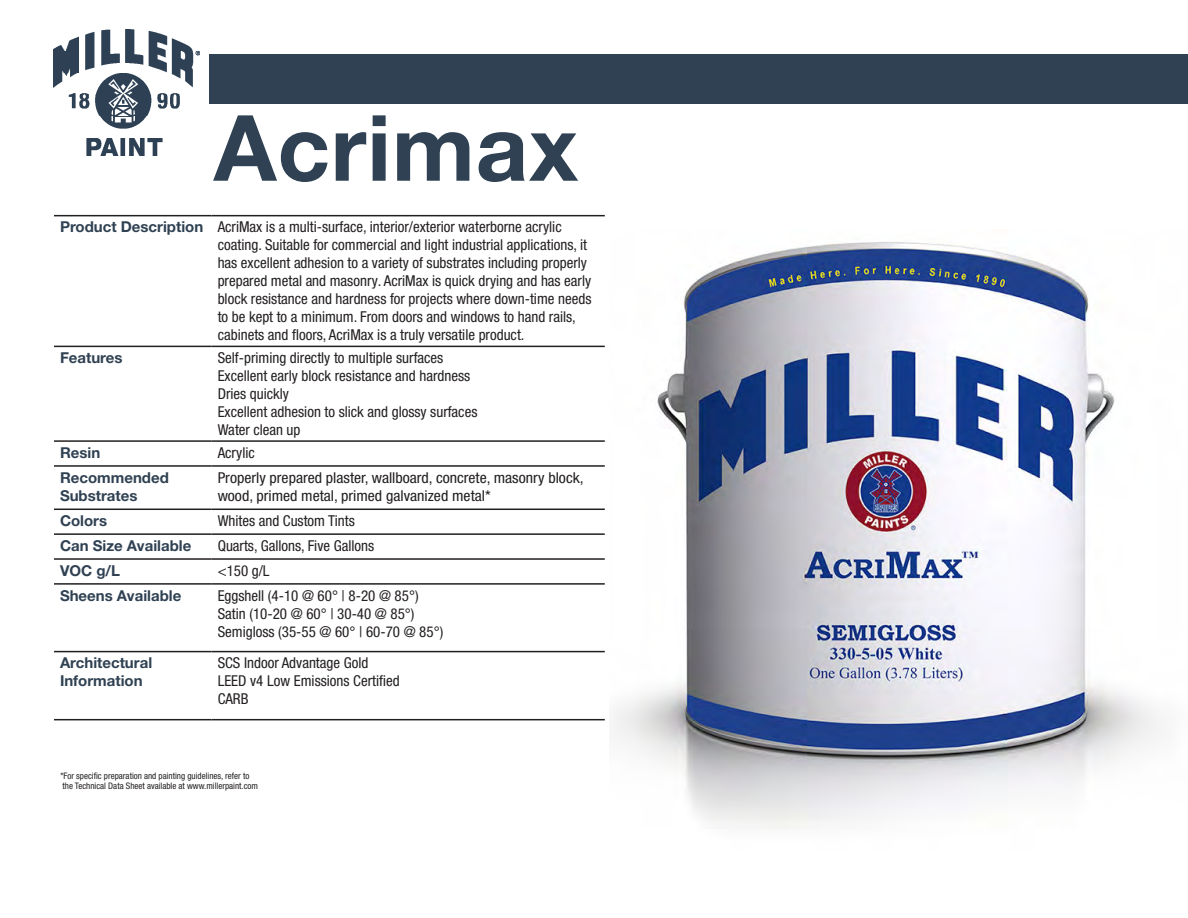
<style>
.page{position:relative;width:1188px;height:918px;background:#fff}
.page>*{position:absolute;margin:0;border:0;box-sizing:border-box;transform-origin:0 0}
.t1{font:700 91.5px "Helvetica Neue LT Pro";letter-spacing:.01em;color:#2f4152}
.t2{font:condensed 15px/18px "Helvetica Neue LT Pro";color:#231f20}
.t3{font:700 15px/18px "Helvetica Neue LT Pro";color:#2f4152}
.t4{font:condensed 15px/18px "Helvetica Neue LT Pro";color:#231f20;scale:1.06 1}
.t5{font:condensed 9px "Helvetica Neue LT Pro";color:#231f20}
</style>
<div class="page">
<div style="left:210px;top:54px;width:978px;height:50px;background:#2f4152"></div>
<img style="left:54px;top:30px;width:145px;height:126px">
<hr style="left:54px;top:215px;width:158px;height:1px;background:#231f20">
<hr style="left:212px;top:215px;width:393px;height:1px;background:#231f20">
<hr style="left:54px;top:346px;width:158px;height:1px;background:#231f20">
<hr style="left:212px;top:346px;width:393px;height:1px;background:#231f20">
<hr style="left:54px;top:440px;width:158px;height:2px;background:#231f20">
<hr style="left:212px;top:440px;width:393px;height:2px;background:#231f20">
<hr style="left:54px;top:465px;width:158px;height:2px;background:#231f20">
<hr style="left:212px;top:465px;width:393px;height:2px;background:#231f20">
<hr style="left:54px;top:509px;width:158px;height:1px;background:#231f20">
<hr style="left:212px;top:509px;width:393px;height:1px;background:#231f20">
<hr style="left:54px;top:533px;width:158px;height:2px;background:#231f20">
<hr style="left:212px;top:533px;width:393px;height:2px;background:#231f20">
<hr style="left:54px;top:558px;width:158px;height:2px;background:#231f20">
<hr style="left:212px;top:558px;width:393px;height:2px;background:#231f20">
<hr style="left:54px;top:583px;width:158px;height:2px;background:#231f20">
<hr style="left:212px;top:583px;width:393px;height:2px;background:#231f20">
<hr style="left:54px;top:651px;width:158px;height:1px;background:#231f20">
<hr style="left:212px;top:651px;width:393px;height:1px;background:#231f20">
<hr style="left:54px;top:719px;width:158px;height:1px;background:#231f20">
<hr style="left:212px;top:719px;width:393px;height:1px;background:#231f20">
<img style="left:613px;top:242px;width:549px;height:587px">
<p class="t1" style="left:214px;top:90px;width:366px">Acrimax</p>
<p class="t3" style="left:60px;top:218px;width:145px">Product Description</p>
<p class="t2" style="left:218px;top:218px;width:375px">AcriMax is a multi-surface, interior/exterior waterborne acrylic coating. Suitable for commercial and light industrial applications, it has excellent adhesion to a variety of substrates including properly prepared metal and masonry. AcriMax is quick drying and has early block resistance and hardness for projects where down-time needs to be kept to a minimum. From doors and windows to hand rails, cabinets and floors, AcriMax is a truly versatile product.</p>
<p class="t3" style="left:60px;top:348px;width:64px">Features</p>
<p class="t2" style="left:218px;top:349px;width:227px">Self-priming directly to multiple surfaces</p>
<p class="t2" style="left:218px;top:367px;width:254px">Excellent early block resistance and hardness</p>
<p class="t2" style="left:218px;top:385px;width:73px">Dries quickly</p>
<p class="t2" style="left:218px;top:403px;width:261px">Excellent adhesion to slick and glossy surfaces</p>
<p class="t2" style="left:218px;top:421px;width:84px">Water clean up</p>
<p class="t3" style="left:60px;top:443px;width:42px">Resin</p>
<p class="t2" style="left:218px;top:443px;width:39px">Acrylic</p>
<p class="t3" style="left:60px;top:468px;width:110px">Recommended<br>Substrates</p>
<p class="t4" style="left:218px;top:468px;width:347px">Properly prepared plaster, wallboard, concrete, masonry block, wood, primed metal, primed galvanized metal*</p>
<p class="t3" style="left:60px;top:511px;width:49px">Colors</p>
<p class="t2" style="left:218px;top:512px;width:139px">Whites and Custom Tints</p>
<p class="t3" style="left:60px;top:536px;width:133px">Can Size Available</p>
<p class="t2" style="left:218px;top:536px;width:158px">Quarts, Gallons, Five Gallons</p>
<p class="t3" style="left:60px;top:561px;width:62px">VOC g/L</p>
<p class="t2" style="left:218px;top:561px;width:53px">&lt;150 g/L</p>
<p class="t3" style="left:60px;top:586px;width:123px">Sheens Available</p>
<p class="t2" style="left:218px;top:586px;width:202px">Eggshell (4-10 @ 60° | 8-20 @ 85°)</p>
<p class="t2" style="left:218px;top:604px;width:198px">Satin (10-20 @ 60° | 30-40 @ 85°)</p>
<p class="t2" style="left:218px;top:622px;width:227px">Semigloss (35-55 @ 60° | 60-70 @ 85°)</p>
<p class="t3" style="left:60px;top:654px;width:94px">Architectural</p>
<p class="t3" style="left:60px;top:672px;width:84px">Information</p>
<p class="t2" style="left:218px;top:654px;width:152px">SCS Indoor Advantage Gold</p>
<p class="t2" style="left:218px;top:672px;width:183px">LEED v4 Low Emissions Certified</p>
<p class="t2" style="left:218px;top:690px;width:32px">CARB</p>
<p class="t5" style="left:60px;top:770px;width:190px">*For specific preparation and painting guidelines, refer to</p>
<p class="t5" style="left:63px;top:781px;width:197px">the Technical Data Sheet available at www.millerpaint.com</p>
</div>
